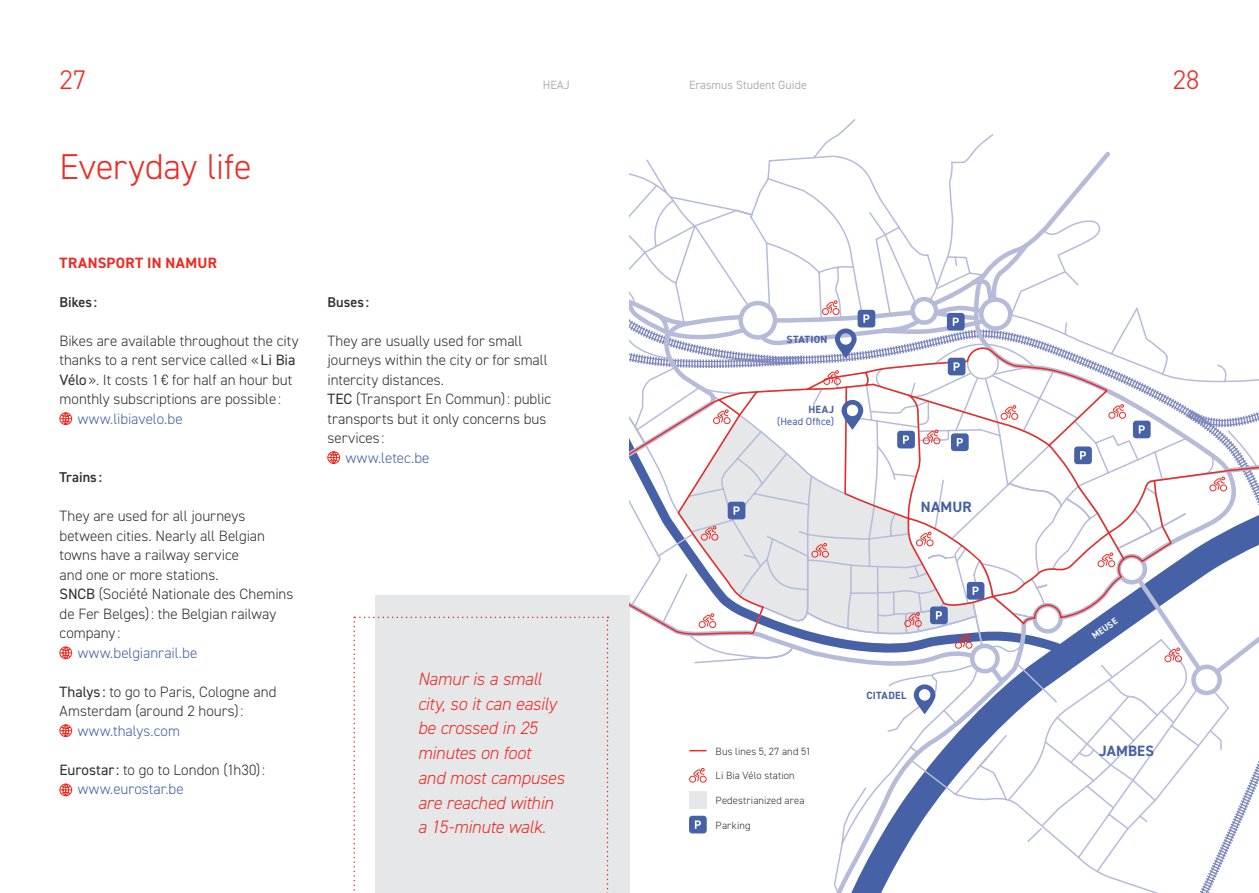
<style>
.page{position:relative;width:1259px;height:893px;background:#fff}
.page>*{position:absolute;margin:0;border:0;box-sizing:border-box;transform-origin:0 0}
.t1{font:300 36px "DIN2014";letter-spacing:-.005em;color:#ee2a23}
.t2{font:300 27px "DIN2014";color:#ee2a23}
.t3{font:italic 300 18px/24.8px "DIN2014";letter-spacing:-.015em;color:#ee2a23}
.t4{font:300 15px/19.5px "DIN2014";color:#312f30}
.t5{font:300 15px "DIN2014";letter-spacing:-.005em;color:#4661a5}
.t6{font:700 15px "DIN2014";letter-spacing:.025em;color:#ee2a23}
.t7{font:700 15px "DIN2014";letter-spacing:.01em;color:#4661a5}
.t8{font:600 14.25px "DIN2014";color:#312f30}
.t9{font:12px "DIN2014";color:#b2b3b7}
.t10{font:300 10.5px "DIN2014";letter-spacing:.015em;color:#312f30}
.t11{font:700 10.5px "DIN2014";letter-spacing:.02em;color:#4661a5}
.t12{font:10.5px "DIN2014";letter-spacing:.02em;color:#4661a5}
.t13{font:700 9px "DIN2014";color:#fff}
.s1{font-weight:400}
.s2{color:#4661a5}
</style>
<div class="page">
<div style="left:375px;top:595px;width:254px;height:298px;background:#e6e7e9"></div>
<svg style="left:629px;top:148px;width:630px;height:745px"></svg>
<svg style="left:1191px;top:665px;width:31px;height:30px"></svg>
<svg style="left:629px;top:568px;width:630px;height:67px"></svg>
<svg style="left:904px;top:612px;width:18px;height:15px"></svg>
<div style="left:930px;top:606px;width:17px;height:18px;background:#4661a5;border-radius:3px"></div>
<svg style="left:936px;top:611px;width:6px;height:8px"></svg>
<div style="left:966px;top:582px;width:18px;height:18px;background:#4661a5;border-radius:3px"></div>
<svg style="left:972px;top:587px;width:6px;height:8px"></svg>
<svg style="left:629px;top:219px;width:630px;height:349px"></svg>
<svg style="left:1164px;top:647px;width:18px;height:16px"></svg>
<svg style="left:698px;top:613px;width:18px;height:15px"></svg>
<svg style="left:886px;top:633px;width:172px;height:100px"></svg>
<svg style="left:690px;top:750px;width:16px;height:1px"></svg>
<svg style="left:688px;top:767px;width:19px;height:16px"></svg>
<div style="left:689px;top:791px;width:18px;height:18px;background:#e6e7e9"></div>
<div style="left:689px;top:816px;width:18px;height:17px;background:#4661a5;border-radius:3px"></div>
<svg style="left:695px;top:820px;width:6px;height:9px"></svg>
<svg style="left:353px;top:617px;width:255px;height:276px"></svg>
<svg style="left:59px;top:412px;width:13px;height:13px"></svg>
<svg style="left:59px;top:646px;width:13px;height:13px"></svg>
<svg style="left:59px;top:724px;width:13px;height:13px"></svg>
<svg style="left:59px;top:783px;width:13px;height:13px"></svg>
<svg style="left:327px;top:451px;width:13px;height:13px"></svg>
<h2 class="t2" style="left:60px;top:64px;width:28px">27</h2>
<p class="t9" style="left:543px;top:78px;width:29px">HEAJ</p>
<p class="t9" style="left:689px;top:78px;width:119px">Erasmus Student Guide</p>
<h2 class="t2" style="left:1173px;top:64px;width:28px">28</h2>
<h1 class="t1" style="left:60px;top:144px;width:193px">Everyday life</h1>
<p class="t6" style="left:60px;top:253px;width:159px">TRANSPORT IN NAMUR</p>
<p class="t8" style="left:60px;top:293px;width:39px">Bikes :</p>
<p class="t4" style="left:60px;top:331px;width:241px">Bikes are available throughout the city thanks to a rent service called «<span class="s1">Li Bia Vélo</span>». It costs 1 € for half an hour but monthly subscriptions are possible :</p>
<p class="t5" style="left:78px;top:410px;width:106px">www.libiavelo.be</p>
<p class="t8" style="left:60px;top:468px;width:44px">Trains :</p>
<p class="t4" style="left:60px;top:507px;width:235px">They are used for all journeys between cities. Nearly all Belgian towns have a railway service<br>and one or more stations.<br><span class="s1">SNCB</span> (Société Nationale des Chemins de Fer Belges): the Belgian railway company :</p>
<p class="t5" style="left:78px;top:644px;width:121px">www.belgianrail.be</p>
<p class="t4" style="left:60px;top:682px;width:218px"><span class="s1">Thalys :</span> to go to Paris, Cologne and<br>Amsterdam (around 2 hours):</p>
<p class="t5" style="left:78px;top:722px;width:104px">www.thalys.com</p>
<p class="t4" style="left:78px;top:760px;width:189px;text-indent:-18px"><span class="s1">Eurostar:</span> to go to London (1h30): <span class="s2">www.eurostar.be</span></p>
<p class="t8" style="left:327px;top:293px;width:43px">Buses :</p>
<p class="t4" style="left:327px;top:331px;width:225px">They are usually used for small journeys within the city or for small intercity distances.<br><span class="s1">TEC</span> (Transport En Commun): public transports but it only concerns bus services :</p>
<p class="t5" style="left:346px;top:449px;width:85px">www.letec.be</p>
<p class="t3" style="left:418px;top:666px;width:148px">Namur is a small city, so it can easily be crossed in 25 minutes on foot<br>and most campuses are reached within a 15-minute walk.</p>
<p class="t11" style="left:786px;top:332px;width:42px">STATION</p>
<p class="t11" style="left:808px;top:402px;width:27px">HEAJ</p>
<p class="t12" style="left:777px;top:415px;width:58px">(Head Office)</p>
<p class="t7" style="left:921px;top:497px;width:52px">NAMUR</p>
<p class="t11" style="left:866px;top:688px;width:41px">CITADEL</p>
<p class="t13" style="left:1089px;top:632px;width:30px;rotate:-35deg">MEUSE</p>
<p class="t10" style="left:715px;top:745px;width:97px">Bus lines 5, 27 and 51</p>
<p class="t7" style="left:1099px;top:741px;width:57px">JAMBES</p>
<p class="t10" style="left:715px;top:769px;width:81px">Li Bia Vélo station</p>
<p class="t10" style="left:715px;top:794px;width:90px">Pedestrianized area</p>
<p class="t10" style="left:715px;top:819px;width:36px">Parking</p>
</div>
